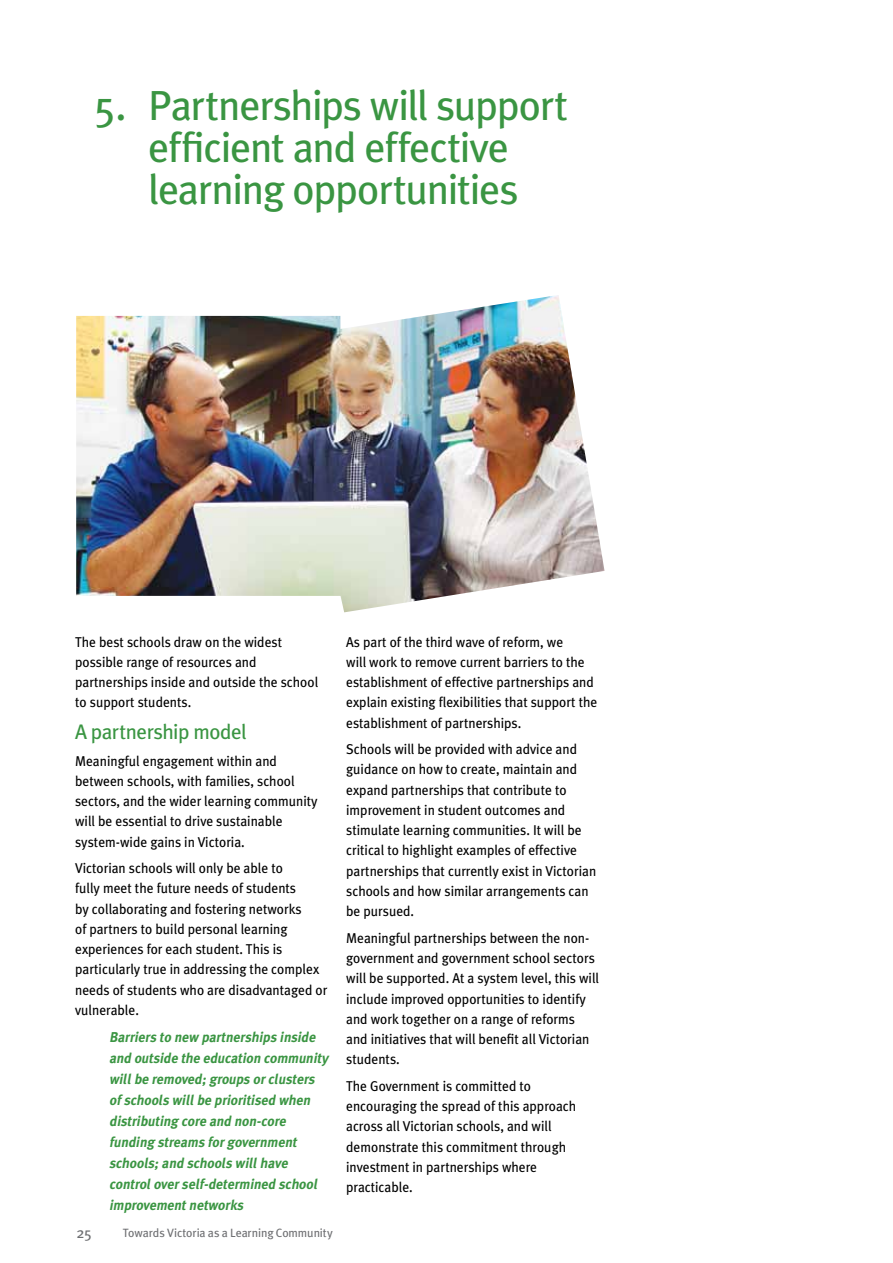
<style>
.page{position:relative;width:893px;height:1263px;background:#fff}
.page>*{position:absolute;margin:0;border:0;box-sizing:border-box;transform-origin:0 0}
.t1{font:42px/42px "Meta Plus";letter-spacing:-.03em;color:#3a9542;text-align:center}
.t2{font:21px "Meta Plus";letter-spacing:-.025em;color:#3a9542}
.t3{font:15px "Meta Plus";color:#6d6e71}
.t4{font:14.25px/20.2px "Meta Plus";color:#000;scale:.95 1}
.t5{font:italic 700 14.25px/21px "Meta Plus";color:#3a9542;scale:.96 1}
.t6{font:12px "Meta Plus";letter-spacing:-.01em;color:#6d6e71}
</style>
<div class="page">
<img style="left:76px;top:295px;width:528px;height:317px">
<h1 class="t1" style="left:94px;top:84px;width:475px">5. Partnerships will support efficient and effective learning opportunities</h1>
<p class="t4" style="left:75px;top:631px;width:258px">The best schools draw on the widest possible range of resources and partnerships inside and outside the school to support students.</p>
<h2 class="t2" style="left:75px;top:719px;width:173px">A partnership model</h2>
<p class="t4" style="left:75px;top:750px;width:257px">Meaningful engagement within and between schools, with families, school sectors, and the wider learning community will be essential to drive sustainable system-wide gains in Victoria.</p>
<p class="t4" style="left:75px;top:858px;width:267px">Victorian schools will only be able to<br>fully meet the future needs of students<br>by collaborating and fostering networks<br>of partners to build personal learning experiences for each student. This is particularly true in addressing the complex needs of students who are disadvantaged or vulnerable.</p>
<p class="t5" style="left:109px;top:1027px;width:230px">Barriers to new partnerships inside and outside the education community willbe removed;groups orclusters of schools willbe prioritised when distributing core and non-core funding streams forgovernment schools;and schools willhave controloverself-determined school improvementnetworks</p>
<p class="t3" style="left:77px;top:1224px;width:17px">25</p>
<p class="t6" style="left:123px;top:1226px;width:211px">Towards Victoria as a Learning Community</p>
<p class="t4" style="left:346px;top:631px;width:266px">As part of the third wave of reform, we<br>will work to remove current barriers to the establishment of effective partnerships and explain existing flexibilities that support the establishment of partnerships.</p>
<p class="t4" style="left:346px;top:739px;width:265px">Schools will be provided with advice and guidance on how to create, maintain and expand partnerships that contribute to improvement in student outcomes and stimulate learning communities. It will be critical to highlight examples of effective partnerships that currently exist in Victorian schools and how similar arrangements can be pursued.</p>
<p class="t4" style="left:346px;top:928px;width:268px">Meaningful partnerships between the non&shy;government and government school sectors will be supported. At a system level, this will include improved opportunities to identify and work together on a range of reforms and initiatives that will benefit all Victorian students.</p>
<p class="t4" style="left:346px;top:1076px;width:244px">The Government is committed to encouraging the spread of this approach across all Victorian schools, and will demonstrate this commitment through investment in partnerships where practicable.</p>
</div>
